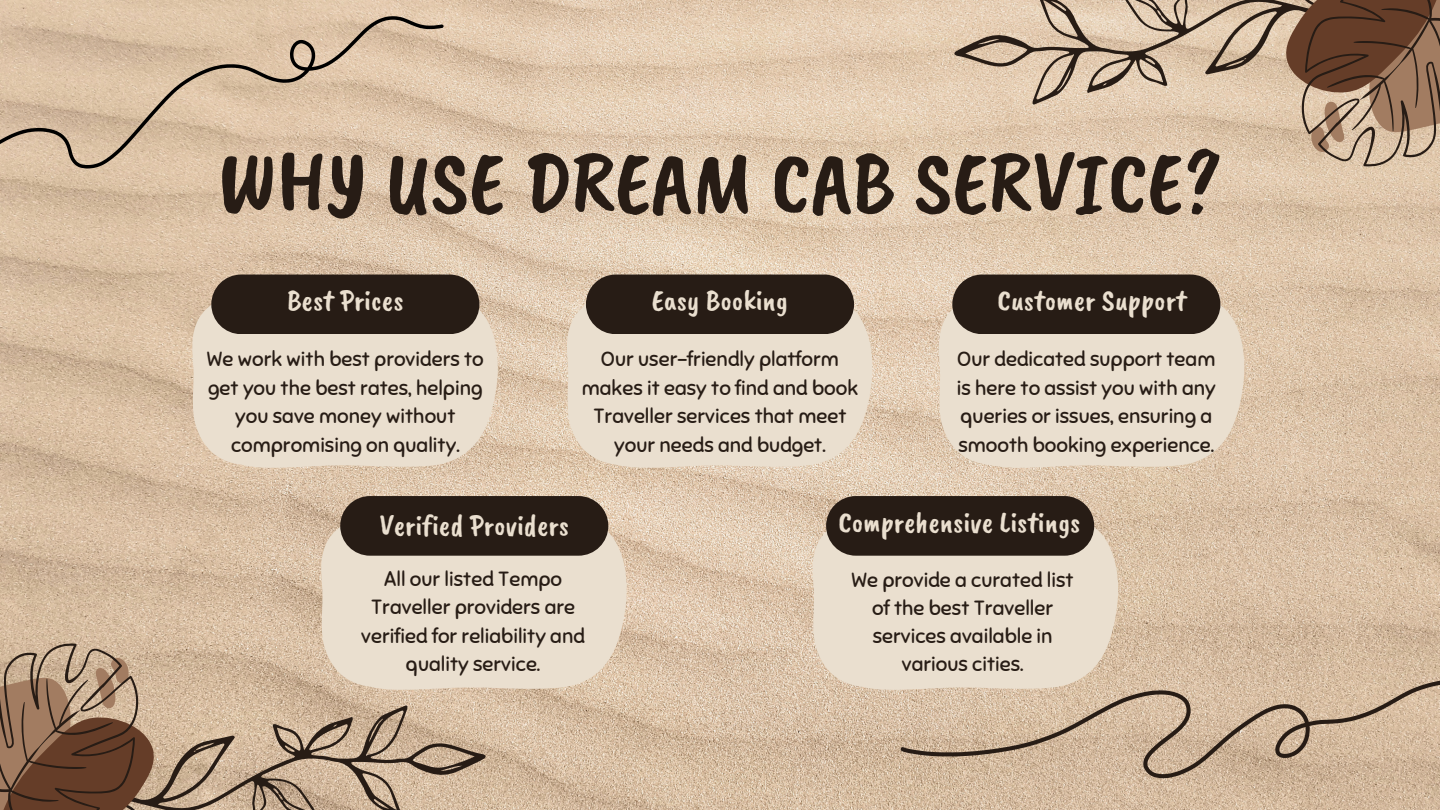
<style>
.page{position:relative;width:1440px;height:810px;background:#fff}
.page>*{position:absolute;margin:0;border:0;box-sizing:border-box;transform-origin:0 0}
.t1{font:89px "Caveat Brush";color:#271c15}
.t2{font:30px "Caveat Brush";color:#eadfcf}
.t3{font:20.5px/28.5px "Sniglet";color:#271c15;text-align:center}
</style>
<div class="page">
<img style="left:0;top:0;width:1440px;height:810px">
<svg style="left:192px;top:292px;width:307px;height:176px;background:#e8dccb"></svg>
<svg style="left:567px;top:292px;width:306px;height:176px;background:#e9ddcc"></svg>
<svg style="left:939px;top:292px;width:306px;height:176px;background:#e8dccb"></svg>
<div style="left:211px;top:275px;width:268px;height:59px;background:#271c15;border-radius:30px"></div>
<div style="left:586px;top:275px;width:268px;height:59px;background:#271c15;border-radius:30px"></div>
<div style="left:952px;top:275px;width:268px;height:59px;background:#271c15;border-radius:30px"></div>
<svg style="left:0;top:643px;width:486px;height:167px;background:#b0957c"></svg>
<svg style="left:954px;top:0;width:486px;height:167px;background:#bca38b"></svg>
<svg style="left:901px;top:680px;width:539px;height:98px;background:#c8af95"></svg>
<svg style="left:0;top:16px;width:444px;height:193px;background:#d5bca1"></svg>
<svg style="left:321px;top:514px;width:307px;height:176px;background:#e8dccb"></svg>
<svg style="left:812px;top:514px;width:307px;height:176px;background:#e8dccb"></svg>
<div style="left:340px;top:496px;width:268px;height:60px;background:#271c15;border-radius:30px"></div>
<div style="left:826px;top:496px;width:268px;height:60px;background:#271c15;border-radius:30px"></div>
<p class="t1" style="left:218px;top:126px;width:1006px">WHY USE DREAM CAB SERVICE?</p>
<p class="t2" style="left:652px;top:281px;width:138px">Easy Booking</p>
<h2 class="t2" style="left:997px;top:281px;width:190px">Customer Support</h2>
<p class="t2" style="left:287px;top:281px;width:118px">Best Prices</p>
<p class="t3" style="left:207px;top:345px;width:278px">We work with best providers to get you the best rates, helping you save money without compromising on quality.</p>
<h1 class="t3" style="left:582px;top:345px;width:278px">Our user-friendly platform makes it easy to find and book<br>Traveller services that meet your needs and budget.</h1>
<h2 class="t3" style="left:957px;top:345px;width:260px;text-align:left">Our dedicated support team is here to assist you with any queries or issues, ensuring a smooth booking experience.</h2>
<p class="t2" style="left:838px;top:503px;width:243px">Comprehensive Listings</p>
<p class="t2" style="left:380px;top:506px;width:191px">Verified Providers</p>
<p class="t3" style="left:361px;top:565px;width:225px">All our listed Tempo<br>Traveller providers are verified for reliability and quality service.</p>
<h2 class="t3" style="left:852px;top:566px;width:224px;line-height:28.2px">We provide a curated list of the best Traveller services available in various cities.</h2>
</div>
